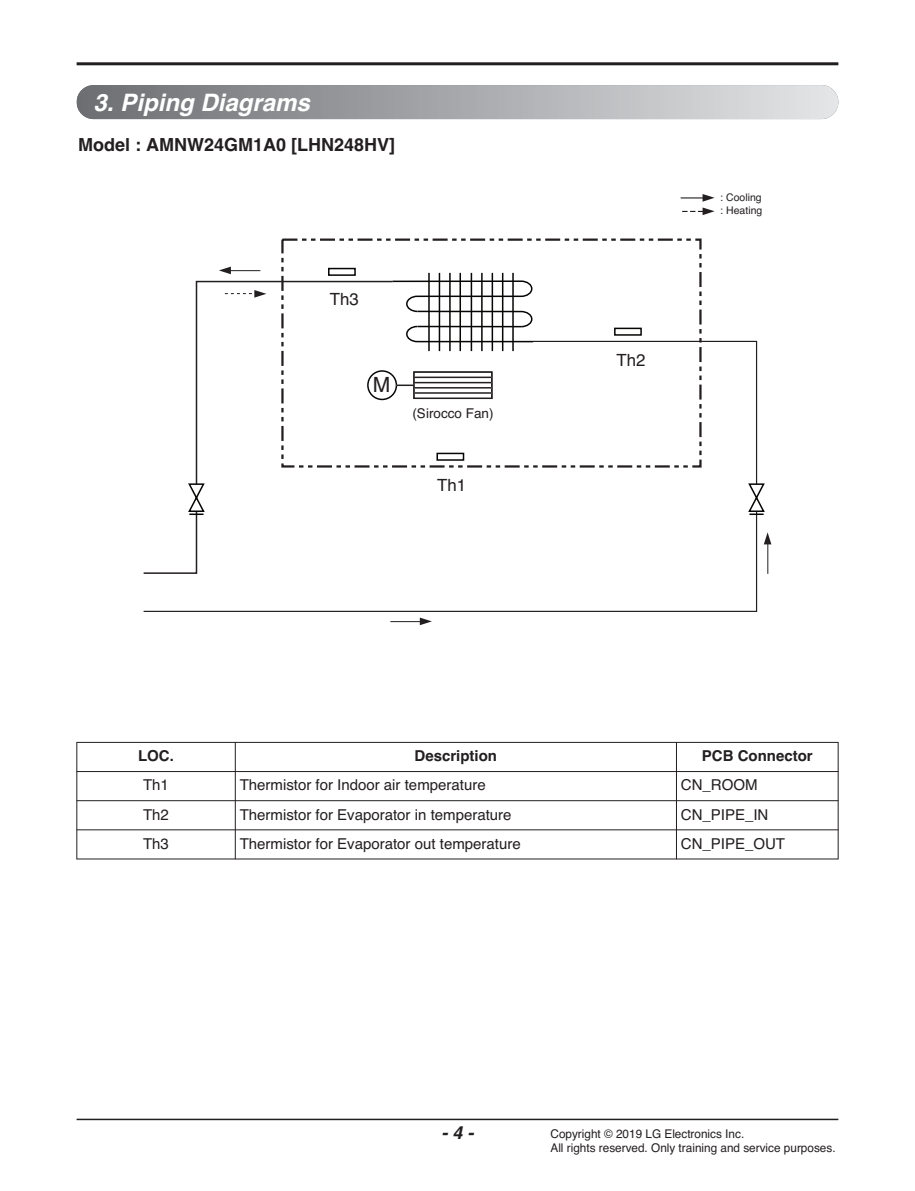
<style>
.page{position:relative;width:915px;height:1191px;background:#fff}
.page>*{position:absolute;margin:0;border:0;box-sizing:border-box;transform-origin:0 0}
.t1{font:italic 700 24px "Helvetica";color:#fff}
.t2{font:21px "Helvetica";color:#231f20}
.t3{font:700 18px "Helvetica";color:#231f20}
.t4{font:italic 700 18px "Helvetica";color:#231f20}
.t5{font:16.8px "Helvetica";color:#231f20}
.t6{font:15px "Helvetica";color:#231f20}
.t7{font:700 15px "Helvetica";color:#231f20}
.t8{font:13.5px "Helvetica";color:#231f20}
.t9{font:12px/14.4px "Helvetica";color:#231f20}
.t10{font:10.5px/12.8px "Helvetica";color:#231f20}
</style>
<div class="page">
<hr style="left:77px;top:1118px;width:761px;height:2px;background:#231f20">
<hr style="left:77px;top:62px;width:761px;height:3px;background:#231f20">
<div style="left:77px;top:85px;width:761px;height:34px;background:linear-gradient(to right,#6b6d71,#e4e5e7);border-radius:17px"></div>
<svg style="left:195px;top:280px;width:196px;height:60px"></svg>
<hr style="left:224px;top:270px;width:36px;height:1px;background:#231f20">
<svg style="left:219px;top:267px;width:12px;height:7px"></svg>
<svg style="left:143px;top:340px;width:614px;height:272px"></svg>
<hr style="left:390px;top:621px;width:36px;height:1px;background:#231f20">
<svg style="left:419px;top:617px;width:13px;height:8px"></svg>
<hr style="left:767px;top:537px;width:1px;height:37px;background:#231f20">
<svg style="left:764px;top:532px;width:7px;height:12px"></svg>
<svg style="left:391px;top:280px;width:143px;height:63px"></svg>
<hr style="left:417px;top:326px;width:104px;height:1px;background:#050504">
<hr style="left:428px;top:273px;width:1px;height:78px;background:#050504">
<hr style="left:438px;top:273px;width:2px;height:78px;background:#050504">
<hr style="left:449px;top:273px;width:1px;height:78px;background:#050504">
<hr style="left:459px;top:273px;width:2px;height:78px;background:#050504">
<hr style="left:470px;top:273px;width:2px;height:78px;background:#050504">
<hr style="left:481px;top:273px;width:1px;height:78px;background:#050504">
<hr style="left:491px;top:273px;width:2px;height:78px;background:#050504">
<hr style="left:501px;top:273px;width:2px;height:78px;background:#050504">
<hr style="left:512px;top:273px;width:1px;height:78px;background:#050504">
<svg style="left:187px;top:482px;width:19px;height:33px"></svg>
<div style="left:328px;top:268px;width:27px;height:8px;border:2px solid #050504"></div>
<div style="left:614px;top:328px;width:27px;height:8px;border:2px solid #050504"></div>
<div style="left:436px;top:453px;width:28px;height:8px;border:2px solid #050504"></div>
<svg style="left:746px;top:482px;width:19px;height:33px"></svg>
<div style="left:368px;top:371px;width:28px;height:28px;background:#fff;border-radius:50%"></div>
<div style="left:367px;top:370px;width:30px;height:30px;border:2px solid #060706;border-radius:50%"></div>
<svg style="left:416px;top:374px;width:73px;height:22px"></svg>
<div style="left:413px;top:371px;width:79px;height:28px;border:2px solid #231f20"></div>
<hr style="left:414px;top:376px;width:77px;height:2px;background:#231f20">
<hr style="left:414px;top:382px;width:77px;height:1px;background:#231f20">
<hr style="left:414px;top:387px;width:77px;height:1px;background:#231f20">
<hr style="left:414px;top:392px;width:77px;height:2px;background:#231f20">
<svg style="left:396px;top:384px;width:18px;height:2px"></svg>
<svg style="left:225px;top:290px;width:41px;height:8px"></svg>
<svg style="left:680px;top:194px;width:34px;height:21px"></svg>
<hr style="left:77px;top:742px;width:1px;height:117px;background:#231f20">
<hr style="left:235px;top:742px;width:1px;height:117px;background:#231f20">
<hr style="left:676px;top:742px;width:1px;height:117px;background:#231f20">
<hr style="left:837px;top:742px;width:1px;height:117px;background:#231f20">
<hr style="left:77px;top:742px;width:761px;height:1px;background:#231f20">
<hr style="left:77px;top:771px;width:761px;height:1px;background:#231f20">
<hr style="left:77px;top:800px;width:761px;height:1px;background:#231f20">
<hr style="left:77px;top:829px;width:761px;height:1px;background:#231f20">
<hr style="left:77px;top:858px;width:761px;height:1px;background:#231f20">
<h1 class="t1" style="left:94px;top:93px;width:218px">3. Piping Diagrams</h1>
<p class="t3" style="left:78px;top:138px;width:318px">Model : AMNW24GM1A0 [LHN248HV]</p>
<p class="t5" style="left:330px;top:293px;width:30px">Th3</p>
<h2 class="t2" style="left:373px;top:377px;width:19px">M</h2>
<p class="t8" style="left:412px;top:409px;width:83px">(Sirocco Fan)</p>
<p class="t5" style="left:437px;top:479px;width:30px">Th1</p>
<p class="t5" style="left:616px;top:354px;width:30px">Th2</p>
<p class="t10" style="left:720px;top:192px;width:44px">: Cooling : Heating</p>
<p class="t7" style="left:138px;top:750px;width:37px">LOC.</p>
<p class="t7" style="left:414px;top:750px;width:84px">Description</p>
<p class="t7" style="left:701px;top:750px;width:112px">PCB Connector</p>
<p class="t6" style="left:143px;top:779px;width:27px">Th1</p>
<p class="t6" style="left:239px;top:779px;width:247px">Thermistor for Indoor air temperature</p>
<p class="t6" style="left:680px;top:779px;width:78px">CN_ROOM</p>
<p class="t6" style="left:143px;top:809px;width:27px">Th2</p>
<p class="t6" style="left:239px;top:809px;width:273px">Thermistor for Evaporator in temperature</p>
<p class="t6" style="left:680px;top:809px;width:89px">CN_PIPE_IN</p>
<p class="t6" style="left:143px;top:838px;width:27px">Th3</p>
<p class="t6" style="left:239px;top:838px;width:282px">Thermistor for Evaporator out temperature</p>
<p class="t6" style="left:680px;top:838px;width:106px">CN_PIPE_OUT</p>
<p class="t4" style="left:441px;top:1126px;width:33px">- 4 -</p>
<p class="t9" style="left:550px;top:1127px;width:286px">Copyright © 2019 LG Electronics Inc.<br>All rights reserved. Only training and service purposes.</p>
</div>
